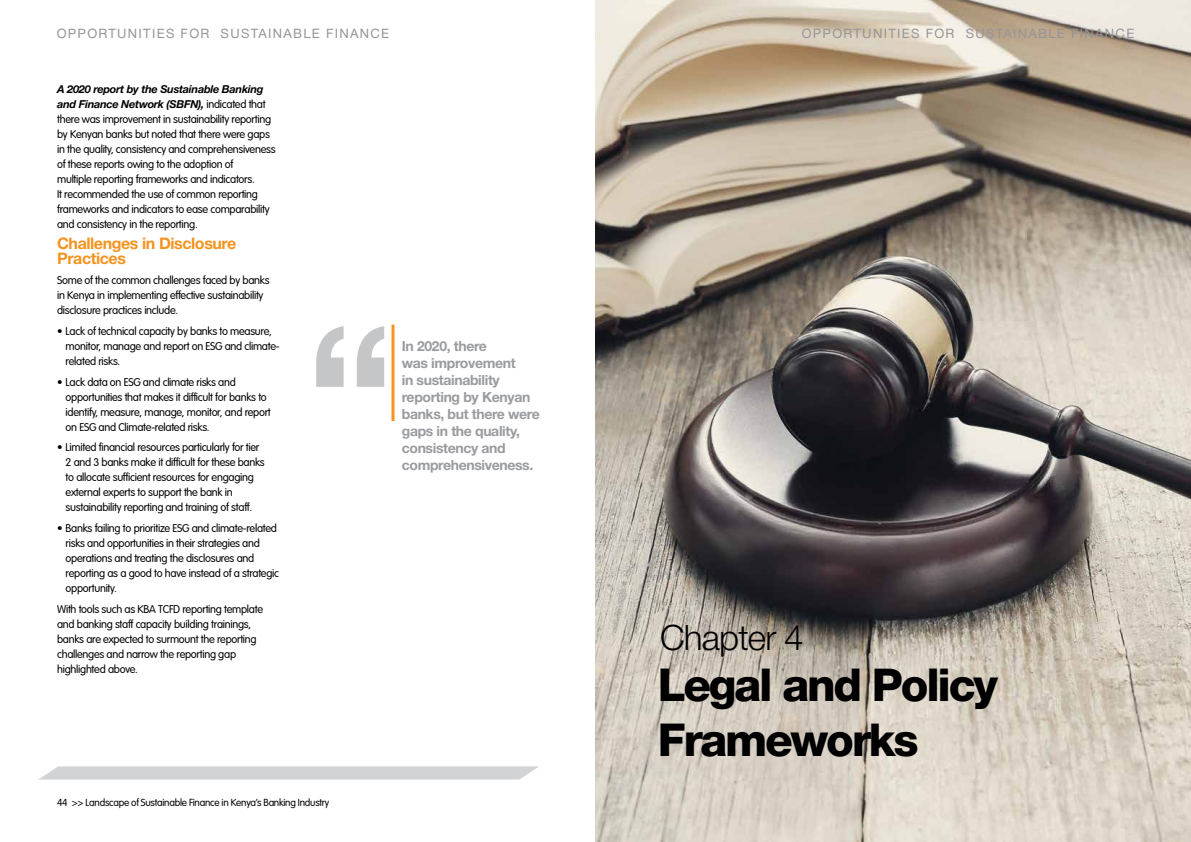
<style>
.page{position:relative;width:1191px;height:842px;background:#fff}
.page>*{position:absolute;margin:0;border:0;box-sizing:border-box;transform-origin:0 0}
.t1{font:800 45.5px/54.6px "Helvetica Neue";letter-spacing:-.05em;color:#000}
.t2{font:300 35px "Helvetica Neue";letter-spacing:-.025em;color:#000}
.t3{font:700 16px/15px "Helvetica Neue";letter-spacing:-.025em;color:#f4931f}
.t4{font:700 14px/17px "Helvetica Neue";letter-spacing:-.025em;color:#999b9e}
.t5{font:13px "Helvetica Neue";letter-spacing:.1em;color:#939598}
.t6{font:300 11px/15px "VAG Rounded Light S Si";letter-spacing:-.025em;color:#000}
.t7{font:italic 700 11px/15px "Helvetica Neue";letter-spacing:-.025em;color:#000}
.t8{font:300 10px "VAG Rounded Light S Si";letter-spacing:-.025em;color:#000}
.s1{font-family:"VAG Rounded Light S Si";font-weight:300;font-style:normal}
</style>
<div class="page">
<svg style="left:39px;top:766px;width:500px;height:14px;background:#d5d7d8"></svg>
<img style="left:596px;top:0;width:595px;height:842px">
<svg style="left:316px;top:326px;width:68px;height:61px"></svg>
<hr style="left:391px;top:325px;width:3px;height:96px;background:#f4931f">
<p class="t5" style="left:57px;top:24px;width:334px">OPPORTUNITIES FOR SUSTAINABLE FINANCE</p>
<p class="t5" style="left:801px;top:24px;width:334px">OPPORTUNITIES FOR SUSTAINABLE FINANCE</p>
<p class="t7" style="left:57px;top:82px;width:210px">A 2020 report by the Sustainable Banking and Finance Network (SBFN), <span class="s1">indicated that</span></p>
<p class="t6" style="left:57px;top:111px;width:220px">there was improvement in sustainability reporting by Kenyan banks but noted that there were gaps in the quality, consistency and comprehensiveness of these reports owing to the adoption of<br>multiple reporting frameworks and indicators.<br>It recommended the use of common reporting frameworks and indicators to ease comparability and consistency in the reporting.</p>
<h3 class="t3" style="left:57px;top:236px;width:181px">Challenges in Disclosure<br>Practices</h3>
<p class="t6" style="left:57px;top:273px;width:214px">Some of the common challenges faced by banks in Kenya in implementing effective sustainability disclosure practices include.</p>
<p class="t6" style="left:66px;top:323px;width:215px;text-indent:-9px">• Lack of technical capacity by banks to measure, monitor, manage and report on ESG and climate&shy;related risks.</p>
<p class="t6" style="left:66px;top:374px;width:207px;text-indent:-9px">• Lack data on ESG and climate risks and opportunities that makes it difficult for banks to identify, measure, manage, monitor, and report on ESG and Climate-related risks.</p>
<p class="t6" style="left:66px;top:440px;width:201px;text-indent:-9px">• Limited financial resources particularly for tier 2 and 3 banks make it difficult for these banks to allocate sufficient resources for engaging external experts to support the bank in sustainability reporting and training of staff.</p>
<p class="t6" style="left:66px;top:521px;width:215px;text-indent:-9px">• Banks failing to prioritize ESG and climate-related risks and opportunities in their strategies and operations and treating the disclosures and reporting as a good to have instead of a strategic opportunity.</p>
<p class="t6" style="left:57px;top:601px;width:207px">With tools such as KBA TCFD reporting template and banking staff capacity building trainings, banks are expected to surmount the reporting challenges and narrow the reporting gap highlighted above.</p>
<p class="t8" style="left:57px;top:797px;width:274px">44 &gt;&gt; Landscape of Sustainable Finance in Kenya’s Banking Industry</p>
<p class="t4" style="left:402px;top:338px;width:139px">In 2020, there<br>was improvement<br>in sustainability reporting by Kenyan banks, but there were gaps in the quality, consistency and comprehensiveness.</p>
<h2 class="t2" style="left:660px;top:609px;width:145px">Chapter 4</h2>
<h1 class="t1" style="left:658px;top:659px;width:341px">Legal and Policy<br>Frameworks</h1>
</div>
